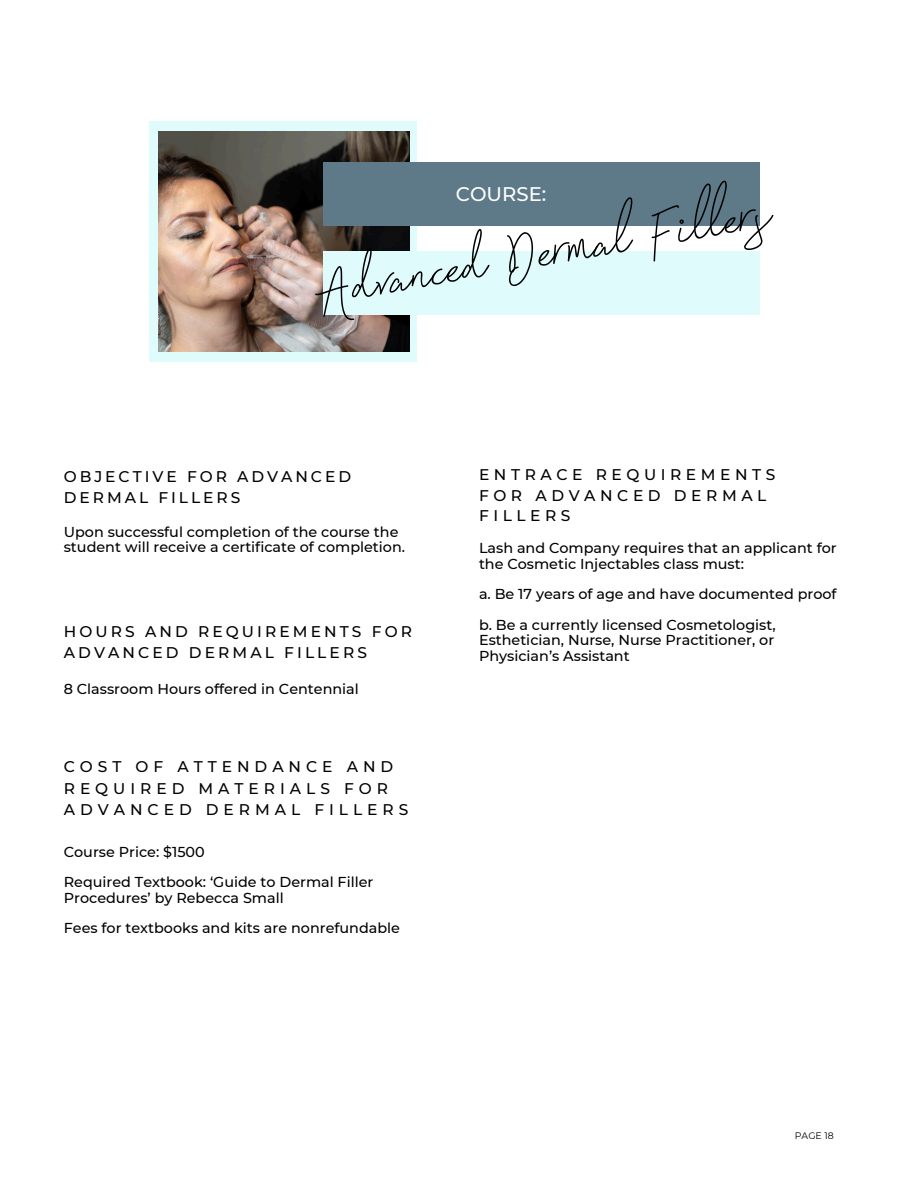
<style>
.page{position:relative;width:918px;height:1188px;background:#fff}
.page>*{position:absolute;margin:0;border:0;box-sizing:border-box;transform-origin:0 0}
.t1{font:75.45px "Signatura Monoline Script";color:#000}
.t2{font:500 19.65px "Montserrat";color:#fff}
.t3{font:500 15.45px/21.3px "Montserrat";letter-spacing:.32em;color:#000}
.t4{font:500 15.45px/20.5px "Montserrat";letter-spacing:.2em;color:#000}
.t5{font:500 15.45px/20.5px "Montserrat";letter-spacing:.295em;color:#000}
.t6{font:500 15.45px/21.3px "Montserrat";letter-spacing:.195em;color:#000}
.t7{font:500 14.4px/15.3px "Montserrat";color:#000}
.t8{font:9.45px "Montserrat";color:#000}
</style>
<div class="page">
<div style="left:149px;top:121px;width:268px;height:241px;background:#e0fbfc"></div>
<img style="left:158px;top:131px;width:251px;height:221px">
<div style="left:323px;top:251px;width:437px;height:64px;background:#e0fbfc"></div>
<div style="left:323px;top:162px;width:437px;height:64px;background:#5e7a88"></div>
<h1 class="t1" style="left:306px;top:245px;width:460px;rotate:-10deg">Advanced Dermal Fillers</h1>
<h2 class="t2" style="left:456px;top:180px;width:92px">COURSE:</h2>
<p class="t6" style="left:64px;top:465px;width:289px">OBJECTIVE FOR ADVANCED<br>DERMAL FILLERS</p>
<p class="t7" style="left:64px;top:524px;width:343px">Upon successful completion of the course the student will receive a certificate of completion.</p>
<p class="t4" style="left:64px;top:621px;width:350px">HOURS AND REQUIREMENTS FOR<br>ADVANCED DERMAL FILLERS</p>
<p class="t7" style="left:64px;top:681px;width:297px">8 Classroom Hours offered in Centennial</p>
<p class="t3" style="left:64px;top:755px;width:346px">COST OF ATTENDANCE AND<br>REQUIRED MATERIALS FOR<br>ADVANCED DERMAL FILLERS</p>
<p class="t7" style="left:64px;top:836px;width:311px;line-height:30.6px">Course Price: $1500<br>Required Textbook: 8Guide to Dermal Filler</p>
<p class="t7" style="left:64px;top:882px;width:338px;line-height:30.6px">Procedures9 by Rebecca Small<br>Fees for textbooks and kits are nonrefundable</p>
<p class="t5" style="left:479px;top:464px;width:298px">ENTRACE REQUIREMENTS<br>FOR ADVANCED DERMAL<br>FILLERS</p>
<p class="t7" style="left:479px;top:540px;width:359px">Lash and Company requires that an applicant for the Cosmetic Injectables class must:</p>
<p class="t7" style="left:479px;top:578px;width:359px;line-height:30.6px">a. Be 17 years of age and have documented proof b. Be a currently licensed Cosmetologist,</p>
<p class="t7" style="left:479px;top:632px;width:297px">Esthetician, Nurse, Nurse Practitioner, or<br>Physician9s Assistant</p>
<p class="t8" style="left:795px;top:1129px;width:40px">PAGE 18</p>
</div>
